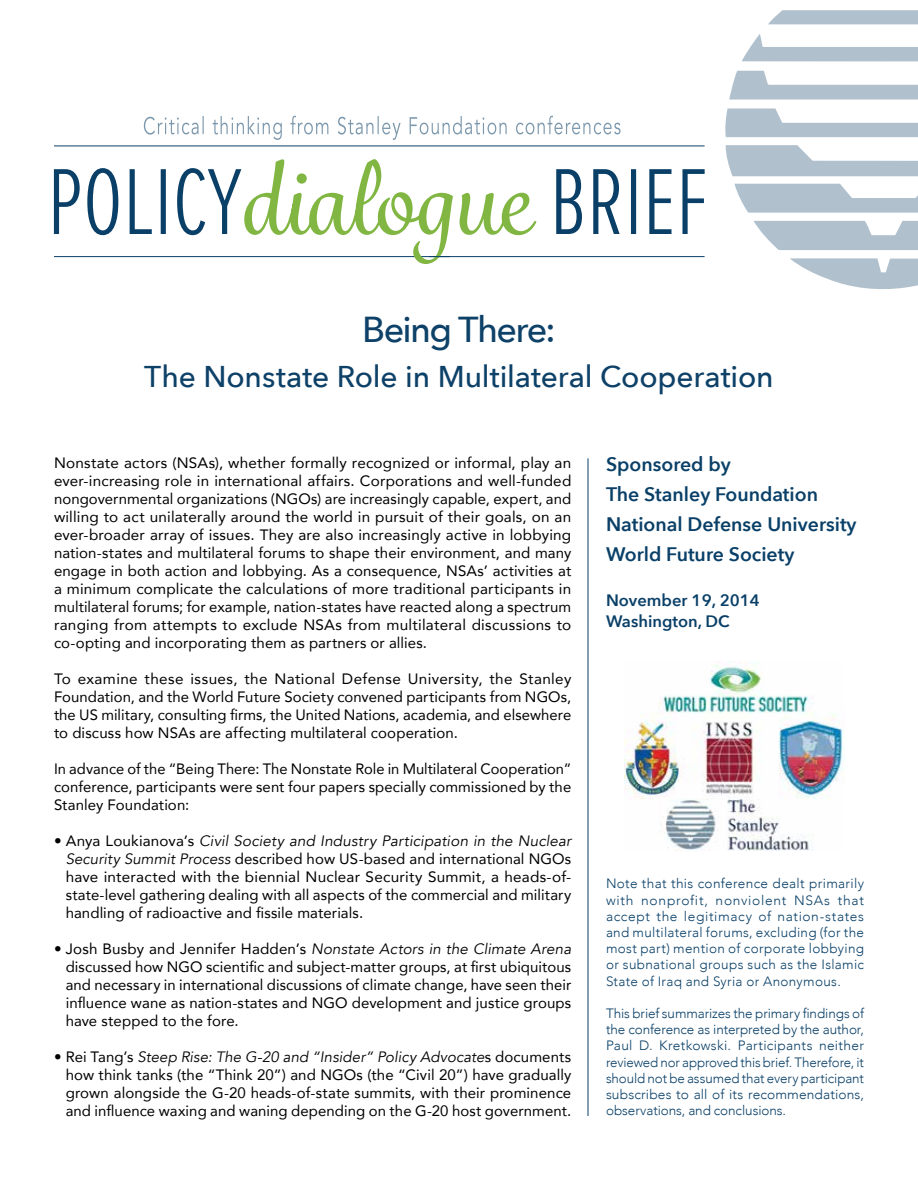
<style>
.page{position:relative;width:918px;height:1188px;background:#fff}
.page>*{position:absolute;margin:0;border:0;box-sizing:border-box;transform-origin:0 0}
.t1{font:500 36px "Avenir Next";letter-spacing:-.045em;color:#0e4168}
.t2{font:500 30px "Avenir Next";letter-spacing:-.005em;color:#0e4168}
.t3{font:600 19.5px/30px "Avenir Next";color:#0a4068}
.t4{font:600 16.5px/21px "Avenir Next";color:#0a4068}
.t5{font:15px/18px "Avenir";letter-spacing:.005em;color:#000;text-align:justify}
.t6{font:300 13.5px/16.2px "Avenir";letter-spacing:.01em;color:#0a4068;text-align:justify}
.s1{font-style:italic}
</style>
<div class="page">
<hr style="left:54px;top:256px;width:651px;height:1px;background:#0a4068">
<svg style="left:556px;top:169px;width:149px;height:65px"></svg>
<svg style="left:768px;top:10px;width:149px;height:14px"></svg>
<svg style="left:742px;top:34px;width:175px;height:28px"></svg>
<svg style="left:729px;top:70px;width:188px;height:30px"></svg>
<svg style="left:725px;top:108px;width:192px;height:29px"></svg>
<svg style="left:726px;top:145px;width:191px;height:31px"></svg>
<svg style="left:734px;top:183px;width:183px;height:30px"></svg>
<svg style="left:753px;top:221px;width:164px;height:29px"></svg>
<svg style="left:790px;top:258px;width:127px;height:31px"></svg>
<svg style="left:54px;top:159px;width:483px;height:105px"></svg>
<hr style="left:54px;top:146px;width:651px;height:1px;background:#0a4068">
<svg style="left:144px;top:116px;width:477px;height:24px"></svg>
<hr style="left:588px;top:458px;width:1px;height:658px;background:#0a4068">
<img style="left:624px;top:661px;width:221px;height:190px">
<h1 class="t1" style="left:362px;top:299px;width:195px">Being There:</h1>
<h2 class="t2" style="left:144px;top:351px;width:631px">The Nonstate Role in Multilateral Cooperation</h2>
<p class="t5" style="left:54px;top:453px;width:519px">Nonstate actors (NSAs), whether formally recognized or informal, play an ever-increasing role in international affairs. Corporations and well-funded nongovernmental organizations (NGOs) are increasingly capable, expert, and willing to act unilaterally around the world in pursuit of their goals, on an ever-broader array of issues. They are also increasingly active in lobbying nation-states and multilateral forums to shape their environment, and many engage in both action and lobbying. As a consequence, NSAs’ activities at a minimum complicate the calculations of more traditional participants in multilateral forums; for example, nation-states have reacted along a spectrum ranging from attempts to exclude NSAs from multilateral discussions to co-opting and incorporating them as partners or allies.</p>
<p class="t5" style="left:54px;top:669px;width:519px">To examine these issues, the National Defense University, the Stanley Foundation, and the World Future Society convened participants from NGOs, the US military, consulting firms, the United Nations, academia, and elsewhere to discuss how NSAs are affecting multilateral cooperation.</p>
<p class="t5" style="left:54px;top:759px;width:519px">In advance of the “Being There: The Nonstate Role in Multilateral Cooperation” conference, participants were sent four papers specially commissioned by the Stanley Foundation:</p>
<p class="t5" style="left:66px;top:831px;width:507px;text-indent:-12px">• Anya Loukianova’s <span class="s1">Civil Society and Industry Participation in the Nuclear Security Summit Process</span> described how US-based and international NGOs have interacted with the biennial Nuclear Security Summit, a heads-of&shy;state-level gathering dealing with all aspects of the commercial and military handling of radioactive and fissile materials.</p>
<p class="t5" style="left:66px;top:939px;width:507px;text-indent:-12px">• Josh Busby and Jennifer Hadden’s <span class="s1">Nonstate Actors in the Climate Arena </span>discussed how NGO scientific and subject-matter groups, at first ubiquitous and necessary in international discussions of climate change, have seen their influence wane as nation-states and NGO development and justice groups have stepped to the fore.</p>
<p class="t5" style="left:66px;top:1047px;width:507px;text-indent:-12px">• Rei Tang’s <span class="s1">Steep Rise: The G-20 and “Insider” Policy Advocate</span>s documents how think tanks (the “Think 20”) and NGOs (the “Civil 20”) have gradually grown alongside the G-20 heads-of-state summits, with their prominence and influence waxing and waning depending on the G-20 host government.</p>
<h3 class="t3" style="left:606px;top:449px;width:252px">Sponsored by<br>The Stanley Foundation<br>National Defense University<br>World Future Society</h3>
<p class="t4" style="left:606px;top:589px;width:155px">November 19, 2014<br>Washington, DC</p>
<p class="t6" style="left:606px;top:876px;width:260px">Note that this conference dealt primarily with nonprofit, nonviolent NSAs that accept the legitimacy of nation-states and multilateral forums, excluding (for the most part) mention of corporate lobbying or subnational groups such as the Islamic State of Iraq and Syria or Anonymous.</p>
<p class="t6" style="left:606px;top:1005px;width:260px">This brief summarizes the primary findings of the conference as interpreted by the author, Paul D. Kretkowski. Participants neither reviewed nor approved this brief. Therefore, it should not be assumed that every participant subscribes to all of its recommendations, observations, and conclusions.</p>
</div>
